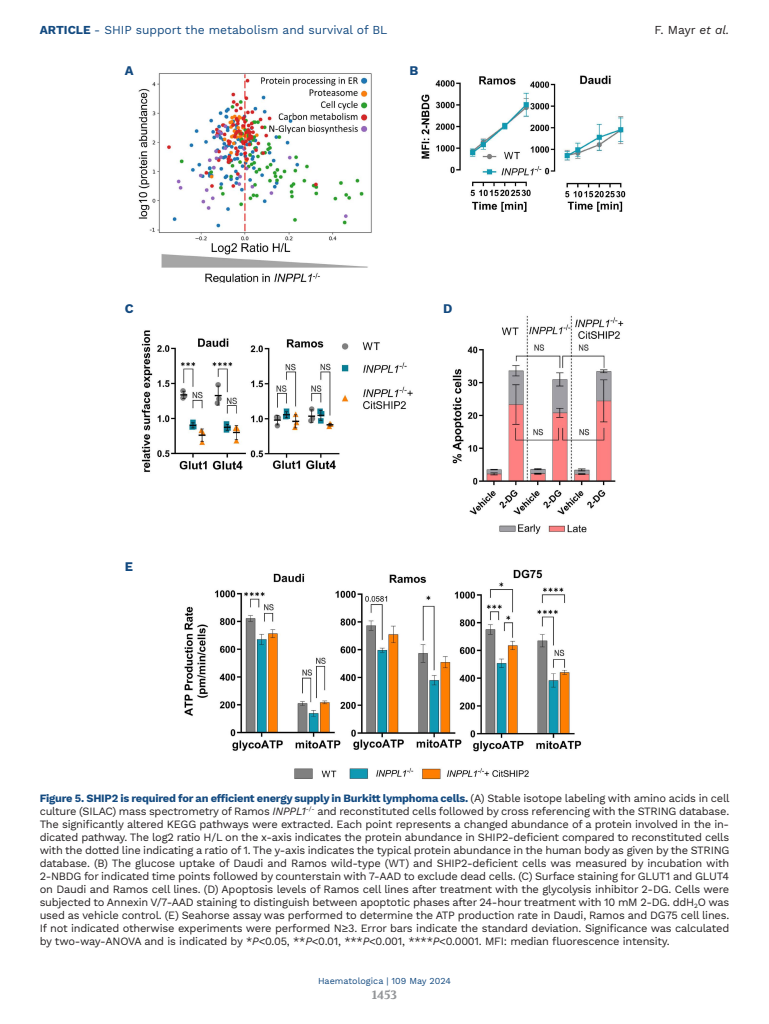
<style>
.page{position:relative;width:769px;height:1024px;background:#fff}
.page>*{position:absolute;margin:0;border:0;box-sizing:border-box;transform-origin:0 0}
.LETTERE_Figure{font:700 13px "Work Sans";color:#134a80}
.t1{font:12px "Work Sans";color:#134a80}
.t2{font:12px "Work Sans";color:#231f20}
.t3{font:700 12px "Volkhov";color:#939598}
.DIDA_Figura{font:11px/13px "Work Sans";letter-spacing:-.02em;color:#231f20;text-align:justify}
.t4{font:9px "Work Sans";color:#134a80}
.s1{font-weight:700}
.s2{font-style:italic}
.s3{font-weight:700;color:#134a80}
</style>
<div class="page">
<img style="left:138px;top:73px;width:488px;height:707px">
<p class="t1" style="left:40px;top:23px;width:349px"><span class="s1">ARTICLE</span> - SHIP support the metabolism and survival of BL</p>
<p class="t2" style="left:654px;top:23px;width:76px">F. Mayr <span class="s2">et al.</span></p>
<p class="LETTERE_Figure" style="left:125px;top:62px;width:10px">A</p>
<p class="LETTERE_Figure" style="left:125px;top:301px;width:10px">C</p>
<p class="LETTERE_Figure" style="left:125px;top:559px;width:10px">E</p>
<p class="LETTERE_Figure" style="left:409px;top:63px;width:10px">B</p>
<p class="LETTERE_Figure" style="left:443px;top:301px;width:11px">D</p>
<p class="DIDA_Figura" style="left:40px;top:792px;width:691px"><span class="s3">Figure 5. SHIP2 is required for an efficient energy supply in Burkitt lymphoma cells.</span> (A) Stable isotope labeling with amino acids in cell culture (SILAC) mass spectrometry of Ramos <span class="s2">INPPL1</span><sup>-/-</sup> and reconstituted cells followed by cross referencing with the STRING database.<br>The significantly altered KEGG pathways were extracted. Each point represents a changed abundance of a protein involved in the in&shy;dicated pathway. The log2 ratio H/L on the x-axis indicates the protein abundance in SHIP2-deficient compared to reconstituted cells with the dotted line indicating a ratio of 1. The y-axis indicates the typical protein abundance in the human body as given by the STRING database. (B) The glucose uptake of Daudi and Ramos wild-type (WT) and SHIP2-deficient cells was measured by incubation with 2-NBDG for indicated time points followed by counterstain with 7-AAD to exclude dead cells. (C) Surface staining for GLUT1 and GLUT4 on Daudi and Ramos cell lines. (D) Apoptosis levels of Ramos cell lines after treatment with the glycolysis inhibitor 2-DG. Cells were subjected to Annexin V/7-AAD staining to distinguish between apoptotic phases after 24-hour treatment with 10 mM 2-DG. ddH<sub>2</sub>O was used as vehicle control. (E) Seahorse assay was performed to determine the ATP production rate in Daudi, Ramos and DG75 cell lines.<br>If not indicated otherwise experiments were performed N≥3. Error bars indicate the standard deviation. Significance was calculated by two-way-ANOVA and is indicated by *<span class="s2">P</span>&lt;0.05, **<span class="s2">P</span>&lt;0.01, ***<span class="s2">P</span>&lt;0.001, ****<span class="s2">P</span>&lt;0.0001. MFI: median fluorescence intensity.</p>
<p class="t4" style="left:318px;top:975px;width:134px">Haematologica | 109 May 2024</p>
<p class="t3" style="left:371px;top:987px;width:27px">1453</p>
</div>
